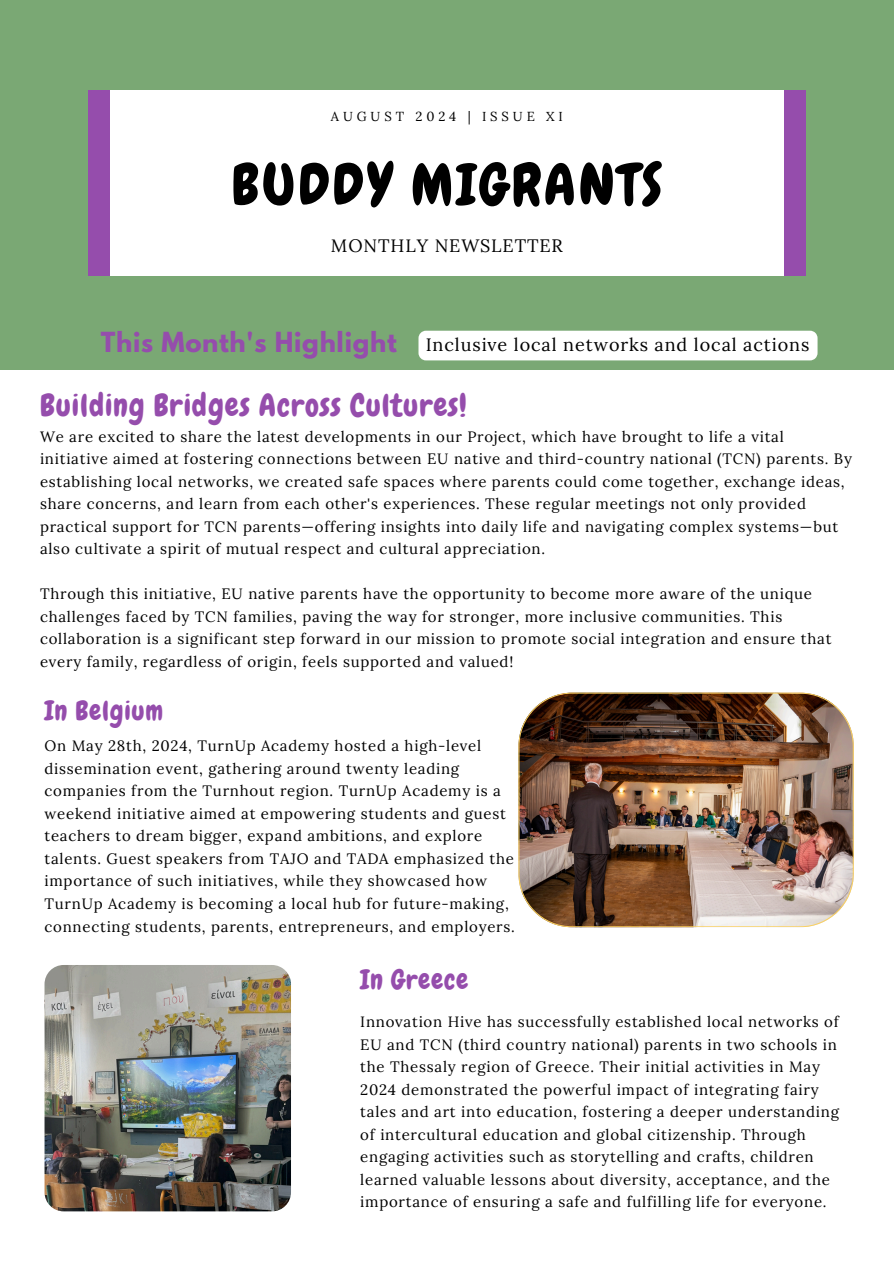
<style>
.page{position:relative;width:894px;height:1264px;background:#fff}
.page>*{position:absolute;margin:0;border:0;box-sizing:border-box;transform-origin:0 0}
.t1{font:57.15px "Chewy";letter-spacing:.05em;color:#000}
.t2{font:31.05px "Chewy";letter-spacing:.03em;color:#954dac}
.t3{font:27px "Chewy";letter-spacing:.03em;color:#954dac}
.t4{font:700 24.45px "League Spartan";letter-spacing:.03em;color:#954dac}
.t5{font:18px "Lora";letter-spacing:.05em;color:#000}
.t6{font:15px/22.5px "Lora";letter-spacing:.05em;color:#000}
.t7{font:13.05px "Lora";letter-spacing:.3em;color:#000}
</style>
<div class="page">
<div style="left:0;top:0;width:893px;height:1263px;background:#7aa874"></div>
<div style="left:0;top:370px;width:893px;height:893px;background:#fff"></div>
<div style="left:96px;top:91px;width:701px;height:184px;background:#fff"></div>
<div style="left:88px;top:91px;width:21px;height:184px;background:#954dac"></div>
<div style="left:784px;top:91px;width:21px;height:184px;background:#954dac"></div>
<img style="left:44px;top:965px;width:247px;height:246px;border-radius:19px">
<div style="left:418px;top:331px;width:399px;height:29px;background:#fff"></div>
<img style="left:518px;top:692px;width:335px;height:235px">
<h1 class="t7" style="left:331px;top:108px;width:233px">AUGUST 2024 | ISSUE XI</h1>
<p class="t1" style="left:232px;top:148px;width:431px">BUDDY MIGRANTS</p>
<p class="t5" style="left:331px;top:234px;width:233px">MONTHLY NEWSLETTER</p>
<h2 class="t4" style="left:101px;top:330px;width:297px">This Month's Highlight</h2>
<p class="t5" style="left:425px;top:333px;width:385px">Inclusive local networks and local actions</p>
<p class="t2" style="left:40px;top:386px;width:428px">Building Bridges Across Cultures!</p>
<h3 class="t6" style="left:40px;top:425px;width:813px">We are excited to share the latest developments in our Project, which have brought to life a vital initiative aimed at fostering connections between EU native and third-country national (TCN) parents. By establishing local networks, we created safe spaces where parents could come together, exchange ideas, share concerns, and learn from each other's experiences. These regular meetings not only provided practical support for TCN parents—offering insights into daily life and navigating complex systems—but also cultivate a spirit of mutual respect and cultural appreciation.</h3>
<h6 class="t6" style="left:40px;top:582px;width:792px">Through this initiative, EU native parents have the opportunity to become more aware of the unique challenges faced by TCN families, paving the way for stronger, more inclusive communities. This collaboration is a significant step forward in our mission to promote social integration and ensure that every family, regardless of origin, feels supported and valued!</h6>
<p class="t3" style="left:44px;top:694px;width:120px">In Belgium</p>
<p class="t6" style="left:44px;top:734px;width:471px">On May 28th, 2024, TurnUp Academy hosted a high-level dissemination event, gathering around twenty leading companies from the Turnhout region. TurnUp Academy is a weekend initiative aimed at empowering students and guest teachers to dream bigger, expand ambitions, and explore talents. Guest speakers from TAJO and TADA emphasized the importance of such initiatives, while they showcased how TurnUp Academy is becoming a local hub for future-making, connecting students, parents, entrepreneurs, and employers.</p>
<h4 class="t3" style="left:360px;top:962px;width:109px">In Greece</h4>
<p class="t6" style="left:360px;top:1010px;width:480px">Innovation Hive has successfully established local networks of EU and TCN (third country national) parents in two schools in the Thessaly region of Greece. Their initial activities in May 2024 demonstrated the powerful impact of integrating fairy tales and art into education, fostering a deeper understanding of intercultural education and global citizenship. Through engaging activities such as storytelling and crafts, children learned valuable lessons about diversity, acceptance, and the importance of ensuring a safe and fulfilling life for everyone.</p>
</div>
